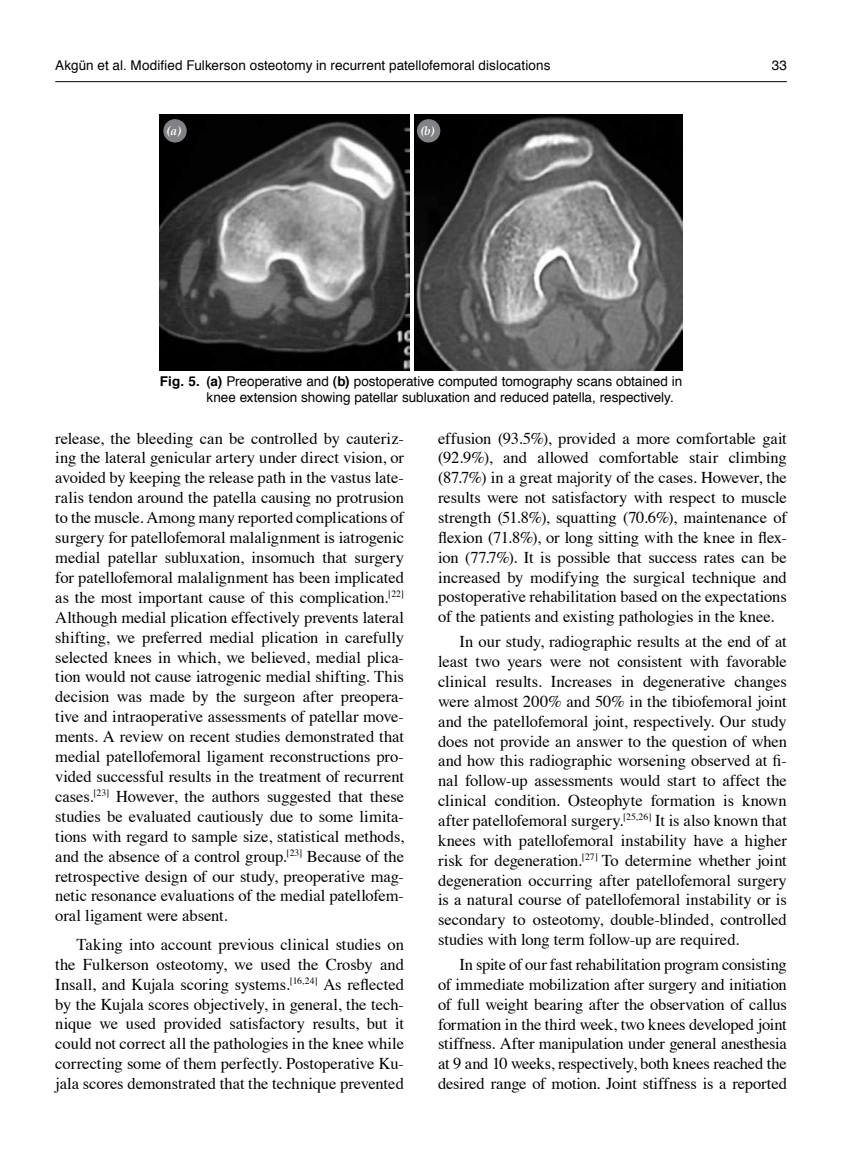
<style>
.page{position:relative;width:855px;height:1153px;background:#fff}
.page>*{position:absolute;margin:0;border:0;box-sizing:border-box;transform-origin:0 0}
.t1{font:16.5px/20px "Times";letter-spacing:-.005em;color:#000;text-align:justify}
.t2{font:13.5px/16.2px "Helvetica";color:#000}
.t3{font:italic 700 12px "Palatino";color:#fff}
.s1{font-weight:700}
</style>
<div class="page">
<hr style="left:55px;top:81px;width:732px;height:1px;background:#000">
<img style="left:160px;top:115px;width:250px;height:255px">
<img style="left:414px;top:115px;width:268px;height:255px">
<div style="left:163px;top:119px;width:24px;height:23px;background:#808285;border-radius:50%"></div>
<div style="left:417px;top:119px;width:23px;height:23px;background:#808285;border-radius:50%"></div>
<p class="t2" style="left:55px;top:57px;width:497px">Akgün et al. Modified Fulkerson osteotomy in recurrent patellofemoral dislocations</p>
<p class="t2" style="left:772px;top:57px;width:17px">33</p>
<p class="t3" style="left:167px;top:121px;width:16px">(a)</p>
<p class="t3" style="left:420px;top:121px;width:16px">(b)</p>
<p class="t2" style="left:207px;top:373px;width:477px;text-indent:-47px"><span class="s1">Fig. 5. (a)</span> Preoperative and <span class="s1">(b)</span> postoperative computed tomography scans obtained in knee extension showing patellar subluxation and reduced patella, respectively.</p>
<p class="t1" style="left:55px;top:426px;width:350px">release, the bleeding can be controlled by cauteriz&shy;ing the lateral genicular artery under direct vision, or avoided by keeping the release path in the vastus late&shy;ralis tendon around the patella causing no protrusion to the muscle. Among many reported complications of surgery for patellofemoral malalignment is iatrogenic medial patellar subluxation, insomuch that surgery for patellofemoral malalignment has been implicated as the most important cause of this complication.<sup>[22] </sup>Although medial plication effectively prevents lateral shifting, we preferred medial plication in carefully selected knees in which, we believed, medial plica&shy;tion would not cause iatrogenic medial shifting. This decision was made by the surgeon after preopera&shy;tive and intraoperative assessments of patellar move&shy;ments. A review on recent studies demonstrated that medial patellofemoral ligament reconstructions pro&shy;vided successful results in the treatment of recurrent cases.<sup>[23]</sup> However, the authors suggested that these studies be evaluated cautiously due to some limita&shy;tions with regard to sample size, statistical methods, and the absence of a control group.<sup>[23]</sup> Because of the retrospective design of our study, preoperative mag&shy;netic resonance evaluations of the medial patellofem&shy;oral ligament were absent.</p>
<p class="t1" style="left:55px;top:932px;width:350px;text-indent:21px">Taking into account previous clinical studies on the Fulkerson osteotomy, we used the Crosby and Insall, and Kujala scoring systems.<sup>[16,24]</sup> As reflected by the Kujala scores objectively, in general, the tech&shy;nique we used provided satisfactory results, but it could not correct all the pathologies in the knee while correcting some of them perfectly. Postoperative Ku&shy;jala scores demonstrated that the technique prevented</p>
<p class="t1" style="left:438px;top:426px;width:350px">effusion (93.5%), provided a more comfortable gait (92.9%), and allowed comfortable stair climbing (87.7%) in a great majority of the cases. However, the results were not satisfactory with respect to muscle strength (51.8%), squatting (70.6%), maintenance of flexion (71.8%), or long sitting with the knee in flex&shy;ion (77.7%). It is possible that success rates can be increased by modifying the surgical technique and postoperative rehabilitation based on the expectations of the patients and existing pathologies in the knee.</p>
<p class="t1" style="left:438px;top:630px;width:350px;text-indent:21px">In our study, radiographic results at the end of at least two years were not consistent with favorable clinical results. Increases in degenerative changes were almost 200% and 50% in the tibiofemoral joint and the patellofemoral joint, respectively. Our study does not provide an answer to the question of when and how this radiographic worsening observed at fi&shy;nal follow-up assessments would start to affect the clinical condition. Osteophyte formation is known after patellofemoral surgery.<sup>[25,26]</sup> It is also known that knees with patellofemoral instability have a higher risk for degeneration.<sup>[27]</sup> To determine whether joint degeneration occurring after patellofemoral surgery is a natural course of patellofemoral instability or is secondary to osteotomy, double-blinded, controlled studies with long term follow-up are required.</p>
<p class="t1" style="left:438px;top:953px;width:350px;text-indent:21px">In spite of our fast rehabilitation program consisting of immediate mobilization after surgery and initiation of full weight bearing after the observation of callus formation in the third week, two knees developed joint stiffness. After manipulation under general anesthesia at 9 and 10 weeks, respectively, both knees reached the desired range of motion. Joint stiffness is a reported</p>
</div>
